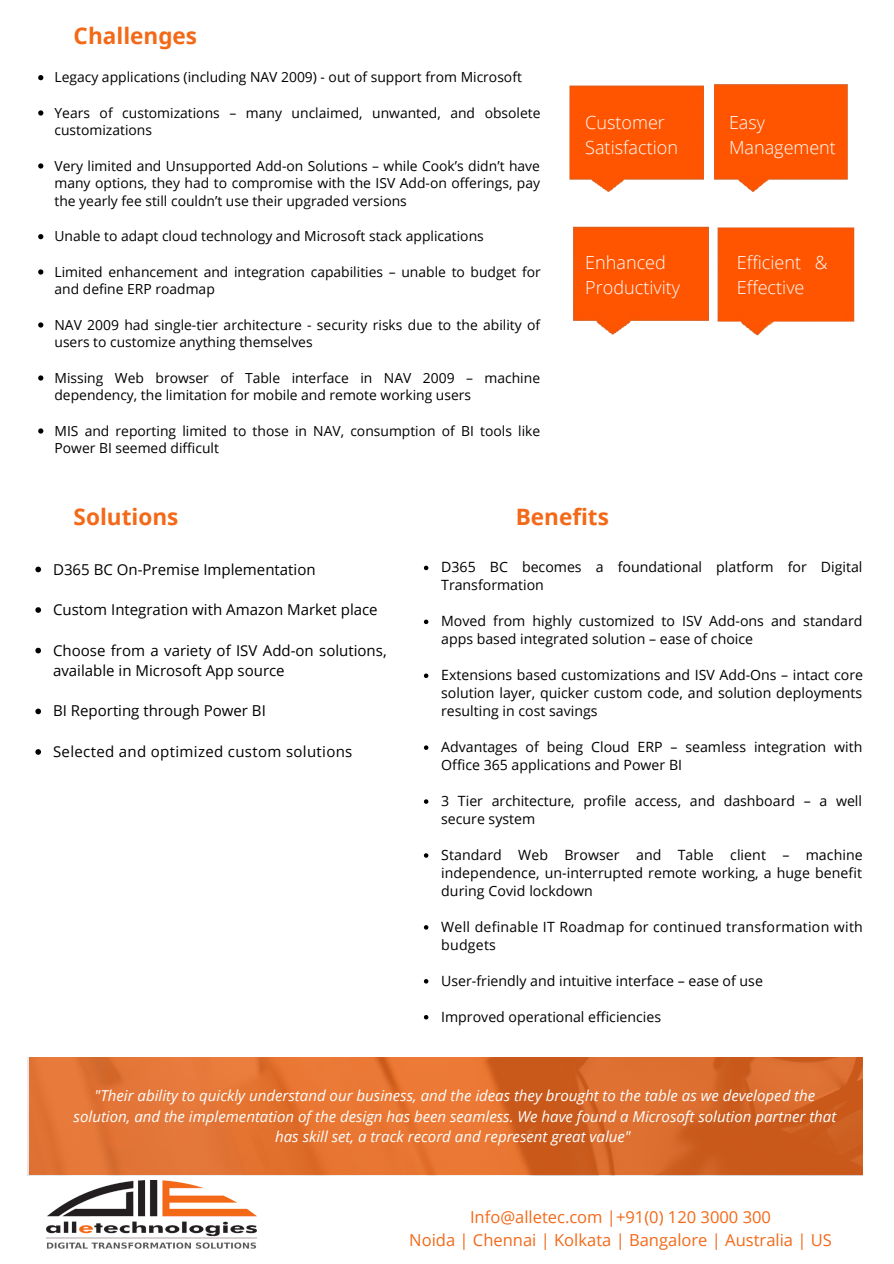
<style>
.page{position:relative;width:894px;height:1264px;background:#fff}
.page>*{position:absolute;margin:0;border:0;box-sizing:border-box;transform-origin:0 0}
.t1{font:700 22.5px "Noto Sans";color:#f36917}
.t2{font:300 18px/24.8px "Open Sans";color:#fff}
.t3{font:16.5px "Open Sans";color:#f36918}
.t4{font:italic 15px/20.2px "Open Sans";color:#fff;text-align:center}
.t5{font:15px/20.2px "Open Sans";color:#000}
.t6{font:15px "Open Sans";letter-spacing:.02em;color:#000}
.t7{font:14.1px/18px "Open Sans";color:#000}
.t8{font:13.8px/17.7px "Open Sans";color:#000}
</style>
<div class="page">
<img style="left:27px;top:1057px;width:835px;height:117px">
<img style="left:46px;top:1180px;width:210px;height:69px">
<img style="left:569px;top:84px;width:286px;height:252px">
<svg style="left:424px;top:565px;width:4px;height:5px"></svg>
<svg style="left:424px;top:619px;width:4px;height:5px"></svg>
<svg style="left:424px;top:673px;width:4px;height:5px"></svg>
<svg style="left:424px;top:745px;width:4px;height:5px"></svg>
<svg style="left:424px;top:799px;width:4px;height:4px"></svg>
<svg style="left:424px;top:853px;width:4px;height:4px"></svg>
<svg style="left:424px;top:925px;width:4px;height:4px"></svg>
<svg style="left:424px;top:979px;width:4px;height:4px"></svg>
<svg style="left:424px;top:1015px;width:4px;height:4px"></svg>
<svg style="left:35px;top:566px;width:6px;height:6px"></svg>
<svg style="left:35px;top:607px;width:6px;height:6px"></svg>
<svg style="left:35px;top:647px;width:6px;height:6px"></svg>
<svg style="left:35px;top:708px;width:6px;height:6px"></svg>
<svg style="left:35px;top:749px;width:6px;height:5px"></svg>
<svg style="left:38px;top:75px;width:5px;height:5px"></svg>
<svg style="left:38px;top:110px;width:5px;height:6px"></svg>
<svg style="left:38px;top:163px;width:5px;height:6px"></svg>
<svg style="left:38px;top:234px;width:5px;height:5px"></svg>
<svg style="left:38px;top:269px;width:5px;height:5px"></svg>
<svg style="left:38px;top:322px;width:5px;height:5px"></svg>
<svg style="left:38px;top:375px;width:5px;height:5px"></svg>
<svg style="left:38px;top:428px;width:5px;height:5px"></svg>
<p class="t1" style="left:74px;top:20px;width:125px">Challenges</p>
<p class="t8" style="left:54px;top:68px;width:469px">Legacy applications (including NAV 2009) - out of support from Microsoft</p>
<p class="t8" style="left:54px;top:103px;width:487px">Years of customizations – many unclaimed, unwanted, and obsolete customizations</p>
<p class="t8" style="left:54px;top:156px;width:487px;text-align:justify">Very limited and Unsupported Add-on Solutions – while Cook’s didn’t have many options, they had to compromise with the ISV Add-on offerings, pay the yearly fee still couldn’t use their upgraded versions</p>
<p class="t8" style="left:54px;top:227px;width:430px">Unable to adapt cloud technology and Microsoft stack applications</p>
<p class="t8" style="left:54px;top:262px;width:487px">Limited enhancement and integration capabilities – unable to budget for and define ERP roadmap</p>
<p class="t8" style="left:54px;top:315px;width:487px">NAV 2009 had single-tier architecture - security risks due to the ability of users to customize anything themselves</p>
<p class="t8" style="left:54px;top:368px;width:487px">Missing Web browser of Table interface in NAV 2009 – machine dependency, the limitation for mobile and remote working users</p>
<p class="t8" style="left:54px;top:421px;width:487px">MIS and reporting limited to those in NAV, consumption of BI tools like<br>Power BI seemed difficult</p>
<p class="t2" style="left:585px;top:110px;width:94px">Customer<br>Satisfaction</p>
<p class="t2" style="left:728px;top:110px;width:108px">Easy<br>Management</p>
<p class="t2" style="left:585px;top:249px;width:96px">Enhanced<br>Productivity</p>
<p class="t2" style="left:736px;top:249px;width:92px">Efficient &amp;<br>Effective</p>
<p class="t1" style="left:74px;top:501px;width:106px">Solutions</p>
<p class="t5" style="left:53px;top:558px;width:264px">D365 BC On-Premise Implementation</p>
<p class="t5" style="left:53px;top:599px;width:326px">Custom Integration with Amazon Market place</p>
<p class="t5" style="left:53px;top:639px;width:335px">Choose from a variety of ISV Add-on solutions, available in Microsoft App source</p>
<p class="t5" style="left:53px;top:700px;width:214px">BI Reporting through Power BI</p>
<p class="t6" style="left:53px;top:741px;width:301px">Selected and optimized custom solutions</p>
<p class="t1" style="left:515px;top:501px;width:95px">Benefits</p>
<p class="t7" style="left:441px;top:558px;width:422px">D365 BC becomes a foundational platform for Digital<br>Transformation</p>
<p class="t7" style="left:441px;top:612px;width:422px">Moved from highly customized to ISV Add-ons and standard apps based integrated solution – ease of choice</p>
<p class="t7" style="left:441px;top:665px;width:423px;text-align:justify">Extensions based customizations and ISV Add-Ons – intact core solution layer, quicker custom code, and solution deployments resulting in cost savings</p>
<p class="t7" style="left:441px;top:737px;width:422px">Advantages of being Cloud ERP – seamless integration with<br>Office 365 applications and Power BI</p>
<p class="t7" style="left:441px;top:791px;width:422px">3 Tier architecture, profile access, and dashboard – a well secure system</p>
<p class="t7" style="left:441px;top:845px;width:423px;text-align:justify">Standard Web Browser and Table client – machine independence, un-interrupted remote working, a huge benefit during Covid lockdown</p>
<p class="t7" style="left:441px;top:917px;width:423px">Well definable IT Roadmap for continued transformation with budgets</p>
<p class="t7" style="left:441px;top:971px;width:323px">User-friendly and intuitive interface – ease of use</p>
<p class="t7" style="left:441px;top:1007px;width:221px">Improved operational efficiencies</p>
<p class="t4" style="left:74px;top:1085px;width:764px">"Their ability to quickly understand our business, and the ideas they brought to the table as we developed the solution, and the implementation of the design has been seamless. We have found a Microsoft solution partner that has skill set, a track record and represent great value"</p>
<p class="t3" style="left:470px;top:1205px;width:302px">Info@alletec.com |+91(0) 120 3000 300</p>
<p class="t3" style="left:409px;top:1227px;width:424px">Noida | Chennai | Kolkata | Bangalore | Australia | US</p>
</div>
